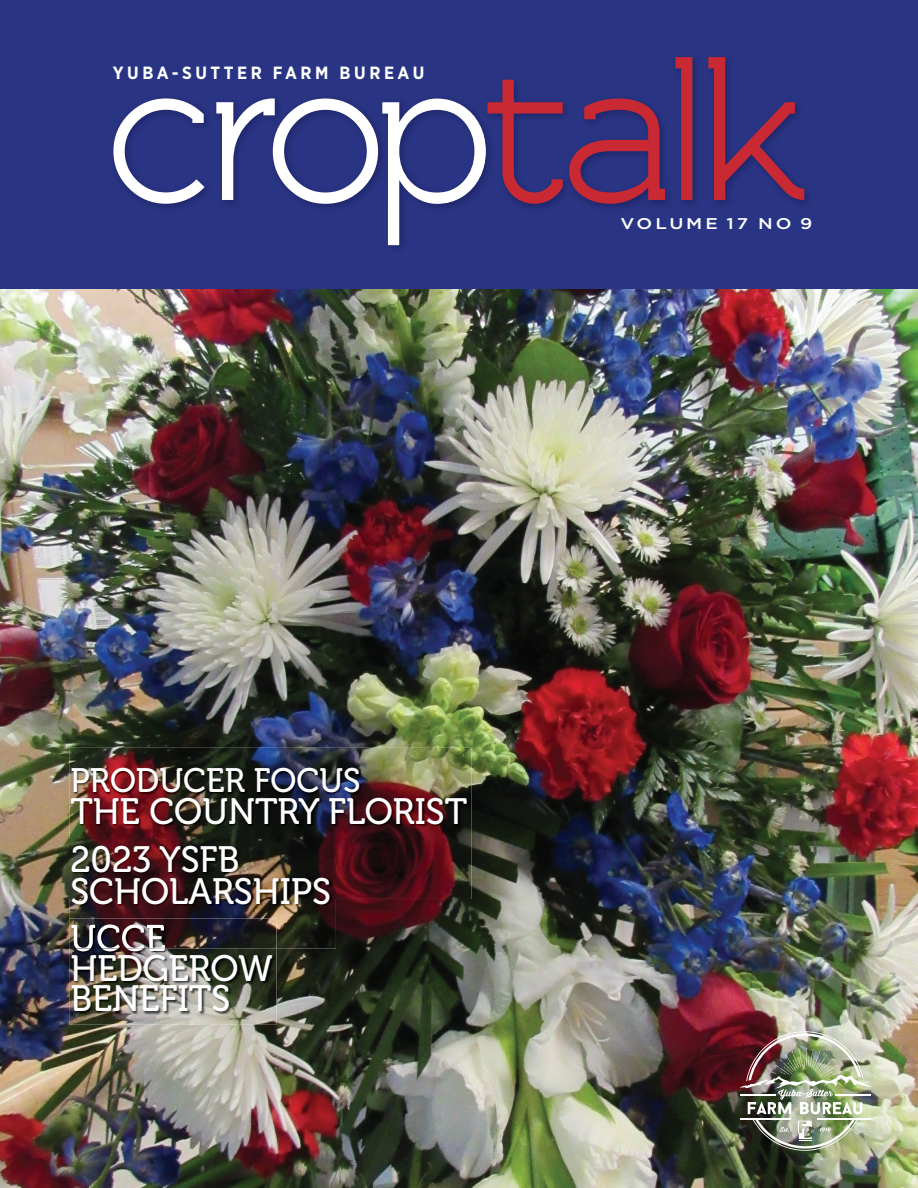
<style>
.page{position:relative;width:918px;height:1188px;background:#fff}
.page>*{position:absolute;margin:0;border:0;box-sizing:border-box;transform-origin:0 0}
.t1{font:36.6px/30.3px "Museo 500";color:#fff}
.t2{font:33.9px "Museo 500";color:#fff}
.t3{font:700 17.7px "Gotham Narrow";letter-spacing:.2em;color:#fff}
.t4{font:500 15.6px "Gotham";letter-spacing:.155em;color:#fff;scale:1.2 1}
</style>
<div class="page">
<img style="left:0;top:289px;width:918px;height:899px">
<img style="left:69px;top:748px;width:402px;height:151px">
<img style="left:69px;top:949px;width:208px;height:76px">
<img style="left:71px;top:949px;width:94px;height:2px">
<img style="left:69px;top:839px;width:267px;height:110px">
<img style="left:69px;top:918px;width:208px;height:31px">
<img style="left:71px;top:924px;width:94px;height:25px">
<div style="left:0;top:0;width:918px;height:289px;background:#293584"></div>
<svg style="left:113px;top:98px;width:92px;height:106px"></svg>
<img style="left:502px;top:57px;width:306px;height:151px">
<svg style="left:216px;top:80px;width:347px;height:165px"></svg>
<svg style="left:569px;top:99px;width:96px;height:105px"></svg>
<svg style="left:675px;top:57px;width:17px;height:143px"></svg>
<svg style="left:708px;top:57px;width:96px;height:143px"></svg>
<img style="left:739px;top:1031px;width:135px;height:120px">
<p class="t3" style="left:113px;top:61px;width:313px">YUBA-SUTTER FARM BUREAU</p>
<p class="t4" style="left:621px;top:213px;width:161px">VOLUME 17 NO 9</p>
<p class="t2" style="left:70px;top:762px;width:292px">PRODUCER FOCUS</p>
<p class="t1" style="left:70px;top:796px;width:398px">THE COUNTRY FLORIST</p>
<p class="t1" style="left:70px;top:844px;width:262px;line-height:32px">2023 YSFB<br>SCHOLARSHIPS</p>
<p class="t1" style="left:70px;top:924px;width:204px">UCCE<br>HEDGEROW<br>BENEFITS</p>
</div>
